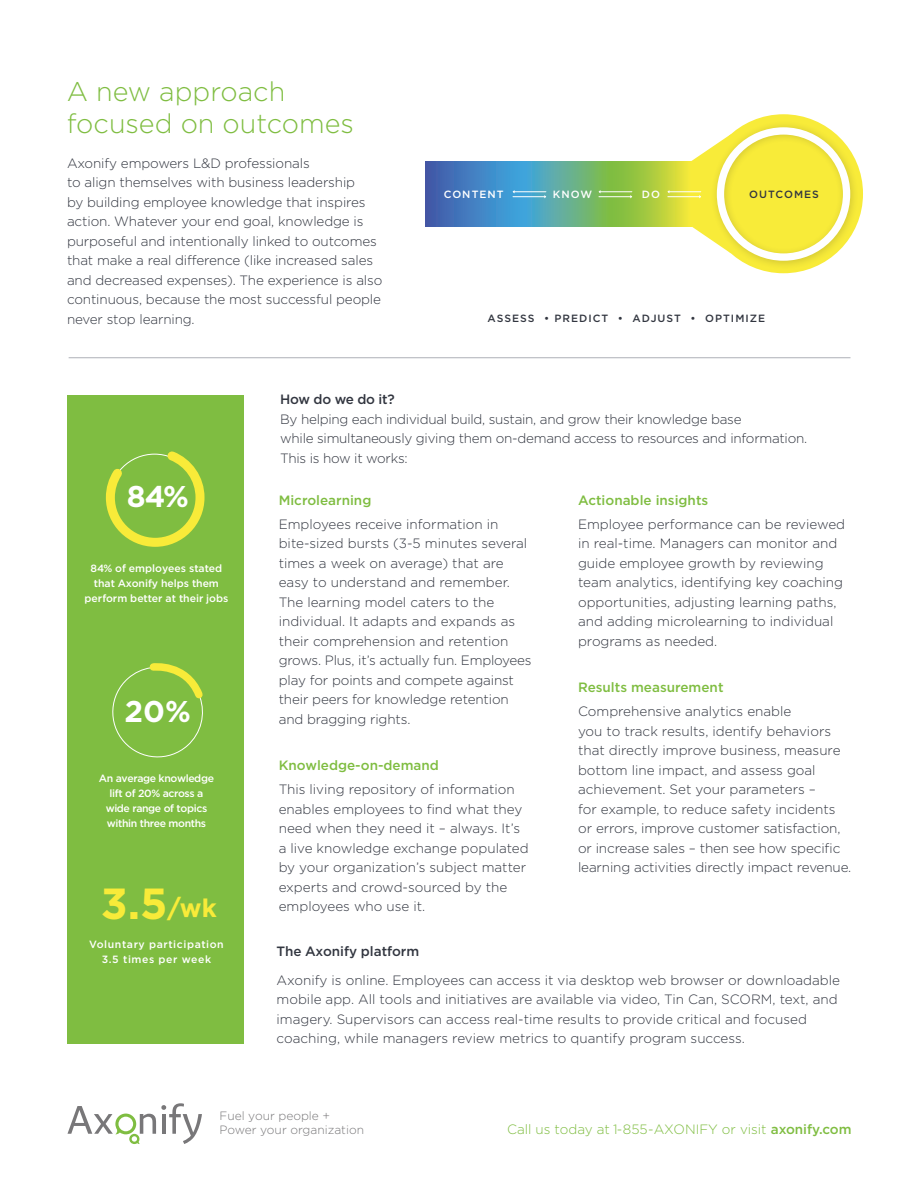
<style>
.page{position:relative;width:918px;height:1188px;background:#fff}
.page>*{position:absolute;margin:0;border:0;box-sizing:border-box;transform-origin:0 0}
.t1{font:700 43.5px "Gotham";color:#f8eb39}
.t2{font:700 30px "Gotham";color:#fff}
.t3{font:300 27px/31.5px "Gotham";color:#7fbd41}
.t4{font:300 13.5px/19.5px "Gotham";letter-spacing:-.01em;color:#323640}
.t5{font:500 13.5px "Gotham";color:#7fbd41}
.t6{font:300 13.5px "Gotham";color:#7fbd41}
.t7{font:500 13.5px "Gotham";letter-spacing:-.005em;color:#323640}
.t8{font:300 12px/14.2px "Gotham";color:#787779}
.t9{font:500 10.5px/15px "Gotham";letter-spacing:-.005em;color:#fff;text-align:center}
.t10{font:500 10.5px/15px "Gotham";letter-spacing:-.035em;color:#fff;text-align:center}
.t11{font:500 10.5px "Gotham";letter-spacing:.1em;color:#323640}
.t12{font:500 10.5px/15px "Gotham";letter-spacing:.055em;color:#fff;text-align:center}
.t13{font:500 10.5px "Gotham";letter-spacing:.1em;color:#fff}
.s1{font-size:25.35px}
.s2{font-weight:500}
</style>
<div class="page">
<div style="left:68px;top:395px;width:176px;height:649px;background:#7fbd41"></div>
<svg style="left:105px;top:451px;width:100px;height:96px"></svg>
<svg style="left:112px;top:663px;width:91px;height:95px"></svg>
<hr style="left:69px;top:357px;width:782px;height:1px;background:#aeb0b7">
<svg style="left:68px;top:1103px;width:134px;height:41px"></svg>
<div style="left:704px;top:114px;width:159px;height:159px;background:#f8eb39;border-radius:50%"></div>
<div style="left:710px;top:121px;width:149px;height:149px;background:#231f20;opacity:.2"></div>
<div style="left:717px;top:127px;width:133px;height:134px;border:7px solid #fff;border-radius:50%"></div>
<div style="left:608px;top:161px;width:84px;height:65px;background:linear-gradient(to right,#6fb744,#eee53b)"></div>
<div style="left:525px;top:161px;width:84px;height:65px;background:linear-gradient(to right,#47a4df,#82bc4a)"></div>
<div style="left:425px;top:161px;width:100px;height:65px;background:linear-gradient(to right,#4457a6,#3fa9de)"></div>
<hr style="left:513px;top:196px;width:32px;height:1px;background:#fff">
<hr style="left:513px;top:191px;width:33px;height:1px;background:#fff">
<hr style="left:599px;top:196px;width:32px;height:1px;background:#fff">
<hr style="left:599px;top:191px;width:33px;height:1px;background:#fff">
<hr style="left:668px;top:196px;width:32px;height:1px;background:#fff">
<svg style="left:691px;top:134px;width:40px;height:119px"></svg>
<hr style="left:668px;top:191px;width:33px;height:1px;background:#fff">
<h3 class="t3" style="left:67px;top:76px;width:289px">A new approach focused on outcomes</h3>
<p class="t4" style="left:67px;top:153px;width:317px">Axonify empowers L&amp;D professionals<br>to align themselves with business leadership<br>by building employee knowledge that inspires action. Whatever your end goal, knowledge is purposeful and intentionally linked to outcomes that make a real difference (like increased sales and decreased expenses). The experience is also continuous, because the most successful people never stop learning.</p>
<p class="t13" style="left:444px;top:188px;width:61px">CONTENT</p>
<p class="t9" style="left:553px;top:186px;width:41px">KNOW</p>
<p class="t9" style="left:642px;top:186px;width:20px">DO</p>
<p class="t11" style="left:749px;top:188px;width:71px">OUTCOMES</p>
<p class="t11" style="left:487px;top:313px;width:279px">ASSESS • PREDICT • ADJUST • OPTIMIZE</p>
<h2 class="t2" style="left:127px;top:479px;width:64px">84%</h2>
<p class="t9" style="left:85px;top:560px;width:145px">84% of employees stated that Axonify helps them perform better at their jobs</p>
<h2 class="t2" style="left:124px;top:694px;width:68px">20%</h2>
<p class="t10" style="left:99px;top:771px;width:117px">An average knowledge lift of 20% across a wide range of topics within three months</p>
<h1 class="t1" style="left:101px;top:879px;width:117px">3.5<span class="s1">/wk</span></h1>
<p class="t12" style="left:89px;top:937px;width:136px">Voluntary participation<br>3.5 times per week</p>
<p class="t7" style="left:280px;top:392px;width:116px">How do we do it?</p>
<p class="t4" style="left:280px;top:409px;width:528px">By helping each individual build, sustain, and grow their knowledge base<br>while simultaneously giving them on-demand access to resources and information.<br>This is how it works:</p>
<p class="t5" style="left:279px;top:492px;width:94px">Microlearning</p>
<p class="t4" style="left:279px;top:514px;width:254px">Employees receive information in bite-sized bursts (3-5 minutes several times a week on average) that are easy to understand and remember.<br>The learning model caters to the individual. It adapts and expands as their comprehension and retention grows. Plus, it’s actually fun. Employees play for points and compete against their peers for knowledge retention and bragging rights.</p>
<p class="t5" style="left:279px;top:758px;width:162px">Knowledge-on-demand</p>
<p class="t4" style="left:279px;top:780px;width:251px">This living repository of information enables employees to find what they need when they need it – always. It’s a live knowledge exchange populated by your organization’s subject matter experts and crowd-sourced by the employees who use it.</p>
<p class="t5" style="left:578px;top:492px;width:132px">Actionable insights</p>
<p class="t4" style="left:578px;top:514px;width:269px">Employee performance can be reviewed in real-time. Managers can monitor and guide employee growth by reviewing team analytics, identifying key coaching opportunities, adjusting learning paths, and adding microlearning to individual programs as needed.</p>
<p class="t5" style="left:578px;top:680px;width:147px">Results measurement</p>
<p class="t4" style="left:578px;top:702px;width:275px">Comprehensive analytics enable<br>you to track results, identify behaviors that directly improve business, measure bottom line impact, and assess goal achievement. Set your parameters –<br>for example, to reduce safety incidents or errors, improve customer satisfaction, or increase sales – then see how specific learning activities directly impact revenue.</p>
<p class="t7" style="left:277px;top:944px;width:144px">The Axonify platform</p>
<p class="t4" style="left:277px;top:970px;width:565px">Axonify is online. Employees can access it via desktop web browser or downloadable mobile app. All tools and initiatives are available via video, Tin Can, SCORM, text, and imagery. Supervisors can access real-time results to provide critical and focused coaching, while managers review metrics to quantify program success.</p>
<p class="t8" style="left:220px;top:1109px;width:146px">Fuel your people +<br>Power your organization</p>
<p class="t6" style="left:507px;top:1122px;width:346px">Call us today at 1-855-AXONIFY or visit <span class="s2">axonify.com</span></p>
</div>
